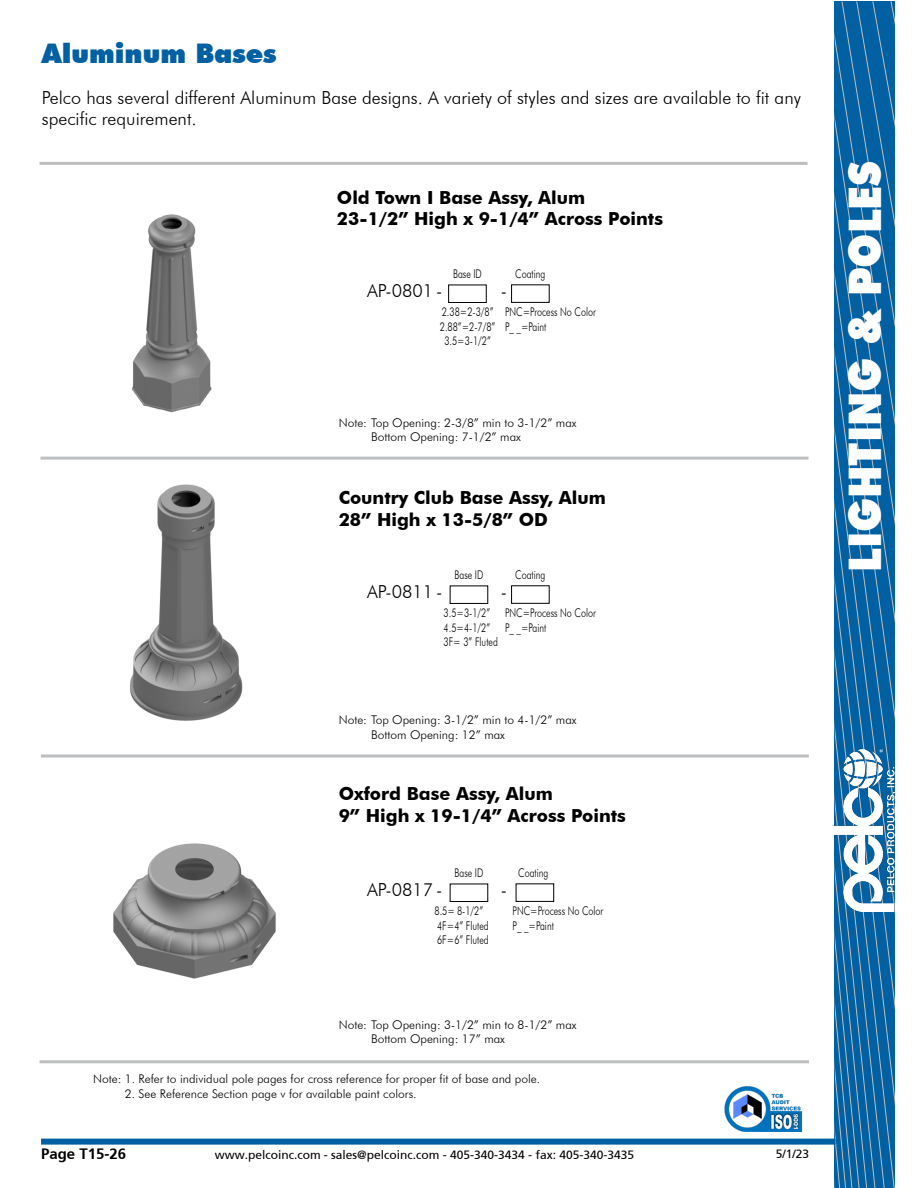
<style>
.page{position:relative;width:918px;height:1188px;background:#fff}
.page>*{position:absolute;margin:0;border:0;box-sizing:border-box;transform-origin:0 0}
.t1{font:900 45px "Futura BT";color:#fff;scale:.9 1}
.t2{font:900 27px "Futura BT";color:#0060a2}
.t3{font:700 18px/21.6px "Futura BT";color:#000}
.t4{font:300 18px/21.6px "Futura BT";color:#000}
.t5{font:700 15px "Frutiger SAIN Bdv 1";color:#000}
.t6{font:300 12px/14.4px "Futura BT";color:#000}
.t7{font:300 12px/14.4px "Futura BT";color:#000;scale:.75 1}
.t8{font:12px "Frutiger SAIN Rmv 1 Roman";color:#000}
</style>
<div class="page">
<svg style="left:834px;top:1px;width:61px;height:1187px;background:#1068a4"></svg>
<div style="left:41px;top:1139px;width:795px;height:6px;background:#0060a2"></div>
<img style="left:833px;top:749px;width:63px;height:162px">
<hr style="left:40px;top:162px;width:768px;height:3px;background:#bcbec0">
<hr style="left:40px;top:1060px;width:769px;height:3px;background:#bcbec0">
<img style="left:724px;top:1086px;width:79px;height:46px">
<img style="left:131px;top:214px;width:81px;height:199px">
<div style="left:511px;top:284px;width:39px;height:19px;border:1px solid #000"></div>
<div style="left:448px;top:285px;width:39px;height:18px;border:1px solid #000"></div>
<div style="left:511px;top:585px;width:39px;height:19px;border:1px solid #000"></div>
<div style="left:450px;top:586px;width:38px;height:18px;border:1px solid #000"></div>
<img style="left:130px;top:484px;width:113px;height:237px">
<div style="left:516px;top:883px;width:38px;height:19px;border:1px solid #000"></div>
<div style="left:450px;top:884px;width:38px;height:18px;border:1px solid #000"></div>
<img style="left:113px;top:843px;width:163px;height:136px">
<hr style="left:40px;top:457px;width:768px;height:3px;background:#bcbec0">
<svg style="left:41px;top:754px;width:768px;height:4px;background:#cccecf"></svg>
<h2 class="t2" style="left:42px;top:37px;width:236px">Aluminum Bases</h2>
<h3 class="t4" style="left:42px;top:86px;width:761px">Pelco has several different Aluminum Base designs. A variety of styles and sizes are available to fit any specific requirement.</h3>
<h3 class="t3" style="left:337px;top:186px;width:328px">Old Town I Base Assy, Alum<br>23-1/2” High x 9-1/4” Across Points</h3>
<p class="t7" style="left:515px;top:267px;width:42px">Coating</p>
<p class="t7" style="left:505px;top:305px;width:123px">PNC=Process No Color<br>P_ _=Paint</p>
<p class="t7" style="left:453px;top:267px;width:40px">Base ID</p>
<p class="t7" style="left:440px;top:305px;width:76px;text-align:center">2.38=2-3/8”<br>2.88”=2-7/8”<br>3.5=3-1/2”</p>
<h3 class="t4" style="left:367px;top:280px;width:77px">AP-0801 -</h3>
<h3 class="t4" style="left:501px;top:280px;width:8px">-</h3>
<p class="t6" style="left:371px;top:415px;width:207px;text-indent:-32px">Note: Top Opening: 2-3/8” min to 3-1/2” max<br>Bottom Opening: 7-1/2” max</p>
<h3 class="t3" style="left:339px;top:487px;width:269px">Country Club Base Assy, Alum<br>28” High x 13-5/8” OD</h3>
<p class="t7" style="left:515px;top:568px;width:42px">Coating</p>
<p class="t7" style="left:505px;top:606px;width:123px">PNC=Process No Color<br>P_ _=Paint</p>
<p class="t7" style="left:455px;top:568px;width:40px">Base ID</p>
<p class="t7" style="left:444px;top:606px;width:74px">3.5=3-1/2”<br>4.5=4-1/2”<br>3F= 3” Fluted</p>
<h3 class="t4" style="left:367px;top:581px;width:77px">AP-0811 -</h3>
<h3 class="t4" style="left:501px;top:581px;width:8px">-</h3>
<p class="t6" style="left:371px;top:713px;width:207px;text-indent:-32px">Note: Top Opening: 3-1/2” min to 4-1/2” max<br>Bottom Opening: 12” max</p>
<h3 class="t3" style="left:339px;top:783px;width:289px">Oxford Base Assy, Alum<br>9” High x 19-1/4” Across Points</h3>
<p class="t7" style="left:518px;top:866px;width:42px">Coating</p>
<p class="t7" style="left:513px;top:904px;width:123px">PNC=Process No Color<br>P_ _=Paint</p>
<p class="t7" style="left:455px;top:866px;width:40px">Base ID</p>
<p class="t7" style="left:435px;top:904px;width:74px">8.5= 8-1/2”<br>4F=4” Fluted<br>6F=6” Fluted</p>
<h3 class="t4" style="left:367px;top:879px;width:77px">AP-0817 -</h3>
<h3 class="t4" style="left:501px;top:879px;width:8px">-</h3>
<p class="t6" style="left:371px;top:1017px;width:207px;text-indent:-32px">Note: Top Opening: 3-1/2” min to 8-1/2” max<br>Bottom Opening: 17” max</p>
<p class="t6" style="left:93px;top:1072px;width:448px">Note: 1. Refer to individual pole pages for cross reference for proper fit of base and pole.</p>
<p class="t6" style="left:125px;top:1086px;width:293px">2. See Reference Section page v for available paint colors.</p>
<p class="t5" style="left:41px;top:1145px;width:87px">Page T15-26</p>
<p class="t8" style="left:215px;top:1148px;width:421px">www.pelcoinc.com - sales@pelcoinc.com - 405-340-3434 - fax: 405-340-3435</p>
<p class="t8" style="left:776px;top:1147px;width:35px">5/1/23</p>
<h1 class="t1" style="left:838px;top:572px;width:458px;rotate:-90deg">LIGHTING &amp; POLES</h1>
</div>
